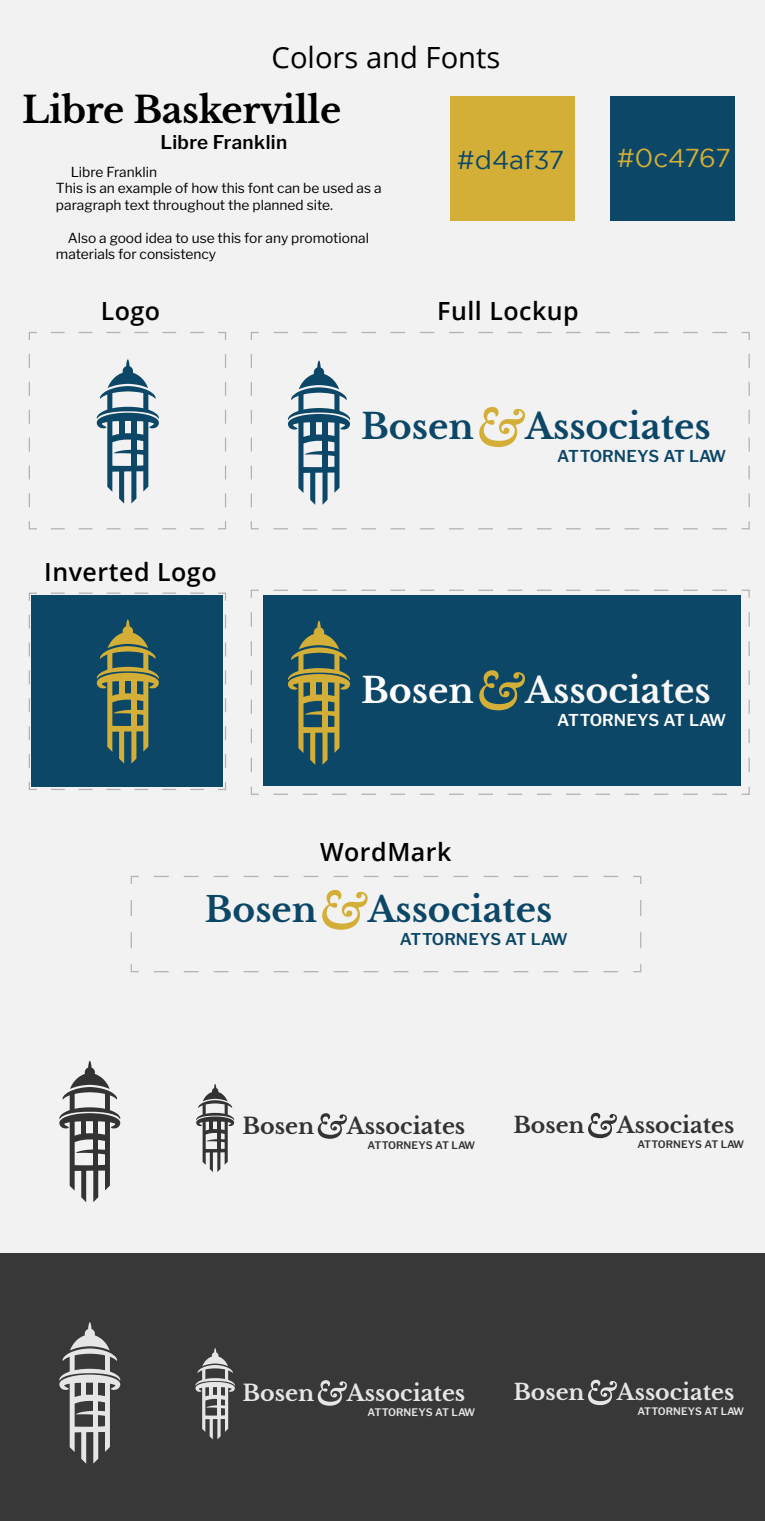
<style>
.page{position:relative;width:765px;height:1521px;background:#fff}
.page>*{position:absolute;margin:0;border:0;box-sizing:border-box;transform-origin:0 0}
.t1{font:700 36.25px "Libre Baskerville";letter-spacing:-.01em;color:#000}
.t2{font:700 34.88px "Libre Baskerville";color:#0c4767}
.t3{font:700 34.88px "Libre Baskerville";color:#f9f9f9}
.t4{font:700 34.88px "Libre Baskerville";color:#fff}
.t5{font:700 34.62px "Libre Baskerville";color:#0c4767}
.t6{font:29.12px "Open Sans";color:#000}
.t7{font:25.75px "Gotham";color:#0c4767}
.t8{font:25.75px "Gotham";letter-spacing:-.02em;color:#d4af37}
.t9{font:600 25px "Open Sans";letter-spacing:.02em;color:#000}
.t10{font:700 22.25px "Libre Baskerville";color:#333}
.t11{font:700 22.25px "Libre Baskerville";color:#e6e6e6}
.t12{font:700 22px "Libre Baskerville";color:#333}
.t13{font:700 22px "Libre Baskerville";color:#e6e6e6}
.t14{font:600 18.88px "Libre Franklin";letter-spacing:.02em;color:#000}
.t15{font:600 16.25px "Libre Franklin";color:#fff}
.t16{font:600 16.25px "Libre Franklin";color:#0c4767}
.t17{font:600 16.12px "Libre Franklin";color:#0c4767}
.t18{font:13.75px/16.5px "Libre Franklin";color:#000}
.t19{font:600 10.38px "Libre Franklin";color:#333}
.t20{font:600 10.38px "Libre Franklin";color:#e6e6e6}
.t21{font:600 10.25px "Libre Franklin";color:#333}
.t22{font:600 10.25px "Libre Franklin";color:#e6e6e6}
</style>
<div class="page">
<div style="left:0;top:0;width:765px;height:1520px;background:#f2f2f2"></div>
<svg style="left:59px;top:1060px;width:61px;height:142px"></svg>
<svg style="left:196px;top:1084px;width:38px;height:87px"></svg>
<svg style="left:288px;top:360px;width:62px;height:145px"></svg>
<svg style="left:318px;top:1113px;width:29px;height:25px"></svg>
<div style="left:32px;top:595px;width:191px;height:192px;background:#0c4767"></div>
<div style="left:263px;top:595px;width:478px;height:190px;background:#0c4767"></div>
<div style="left:450px;top:96px;width:125px;height:125px;background:#d4af37"></div>
<div style="left:610px;top:96px;width:125px;height:125px;background:#0c4767"></div>
<svg style="left:741px;top:521px;width:9px;height:9px"></svg>
<svg style="left:273px;top:528px;width:454px;height:1px"></svg>
<svg style="left:250px;top:521px;width:9px;height:9px"></svg>
<svg style="left:251px;top:354px;width:1px;height:153px"></svg>
<svg style="left:250px;top:332px;width:9px;height:8px"></svg>
<svg style="left:273px;top:332px;width:454px;height:1px"></svg>
<svg style="left:741px;top:332px;width:9px;height:8px"></svg>
<svg style="left:749px;top:354px;width:1px;height:154px"></svg>
<svg style="left:740px;top:785px;width:10px;height:10px"></svg>
<svg style="left:273px;top:793px;width:454px;height:1px"></svg>
<svg style="left:250px;top:786px;width:9px;height:9px"></svg>
<svg style="left:251px;top:612px;width:1px;height:160px"></svg>
<svg style="left:250px;top:589px;width:9px;height:9px"></svg>
<svg style="left:273px;top:589px;width:454px;height:2px"></svg>
<svg style="left:741px;top:589px;width:9px;height:9px"></svg>
<svg style="left:749px;top:612px;width:1px;height:161px"></svg>
<svg style="left:218px;top:521px;width:9px;height:9px"></svg>
<svg style="left:50px;top:528px;width:154px;height:1px"></svg>
<svg style="left:28px;top:521px;width:9px;height:9px"></svg>
<svg style="left:29px;top:354px;width:1px;height:153px"></svg>
<svg style="left:28px;top:332px;width:9px;height:8px"></svg>
<svg style="left:51px;top:332px;width:153px;height:1px"></svg>
<svg style="left:218px;top:332px;width:9px;height:8px"></svg>
<svg style="left:225px;top:354px;width:1px;height:154px"></svg>
<svg style="left:50px;top:788px;width:154px;height:2px"></svg>
<svg style="left:28px;top:780px;width:9px;height:10px"></svg>
<svg style="left:28px;top:592px;width:9px;height:176px"></svg>
<svg style="left:51px;top:592px;width:153px;height:1px"></svg>
<svg style="left:218px;top:592px;width:9px;height:9px"></svg>
<svg style="left:218px;top:614px;width:9px;height:176px"></svg>
<svg style="left:633px;top:964px;width:9px;height:8px"></svg>
<svg style="left:153px;top:971px;width:465px;height:1px"></svg>
<svg style="left:130px;top:964px;width:9px;height:8px"></svg>
<svg style="left:131px;top:900px;width:1px;height:48px"></svg>
<svg style="left:130px;top:875px;width:9px;height:9px"></svg>
<svg style="left:154px;top:875px;width:465px;height:2px"></svg>
<svg style="left:633px;top:875px;width:9px;height:9px"></svg>
<svg style="left:640px;top:900px;width:1px;height:48px"></svg>
<div style="left:0;top:1252px;width:765px;height:268px;background:#383838"></div>
<svg style="left:322px;top:889px;width:46px;height:40px"></svg>
<svg style="left:588px;top:1112px;width:29px;height:26px"></svg>
<svg style="left:479px;top:670px;width:46px;height:40px"></svg>
<svg style="left:479px;top:407px;width:46px;height:40px"></svg>
<svg style="left:318px;top:1380px;width:29px;height:25px"></svg>
<svg style="left:588px;top:1379px;width:29px;height:25px"></svg>
<svg style="left:97px;top:359px;width:62px;height:144px"></svg>
<svg style="left:288px;top:620px;width:62px;height:145px"></svg>
<svg style="left:97px;top:619px;width:62px;height:144px"></svg>
<svg style="left:59px;top:1322px;width:61px;height:141px"></svg>
<svg style="left:195px;top:1348px;width:40px;height:91px"></svg>
<h3 class="t6" style="left:272px;top:37px;width:230px">Colors and Fonts</h3>
<h1 class="t1" style="left:22px;top:88px;width:321px">Libre Baskerville</h1>
<h3 class="t14" style="left:160px;top:127px;width:128px">Libre Franklin</h3>
<p class="t18" style="left:56px;top:162px;width:327px;text-indent:15px">Libre Franklin<br>This is an example of how this font can be used as a paragraph text throughout the planned site.</p>
<p class="t18" style="left:56px;top:228px;width:315px;text-indent:12px">Also a good idea to use this for any promotional materials for consistency</p>
<h3 class="t7" style="left:457px;top:146px;width:109px">#d4af37</h3>
<h3 class="t8" style="left:617px;top:144px;width:115px">#0c4767</h3>
<h3 class="t9" style="left:101px;top:294px;width:61px">Logo</h3>
<h3 class="t9" style="left:437px;top:294px;width:143px">Full Lockup</h3>
<h3 class="t9" style="left:44px;top:555px;width:174px">Inverted Logo</h3>
<h2 class="t2" style="left:361px;top:405px;width:114px">Bosen</h2>
<h2 class="t2" style="left:525px;top:405px;width:187px">Associates</h2>
<p class="t16" style="left:557px;top:443px;width:171px">ATTORNEYS AT LAW</p>
<h2 class="t4" style="left:361px;top:668px;width:114px">Bosen</h2>
<h2 class="t3" style="left:525px;top:668px;width:187px">Associates</h2>
<p class="t15" style="left:557px;top:707px;width:171px">ATTORNEYS AT LAW</p>
<h3 class="t9" style="left:320px;top:834px;width:133px">WordMark</h3>
<h3 class="t5" style="left:205px;top:888px;width:113px">Bosen</h3>
<h3 class="t5" style="left:368px;top:888px;width:186px">Associates</h3>
<p class="t17" style="left:400px;top:926px;width:169px">ATTORNEYS AT LAW</p>
<h3 class="t10" style="left:242px;top:1112px;width:73px">Bosen</h3>
<h3 class="t10" style="left:347px;top:1112px;width:120px">Associates</h3>
<p class="t19" style="left:368px;top:1136px;width:109px">ATTORNEYS AT LAW</p>
<h3 class="t12" style="left:513px;top:1111px;width:73px">Bosen</h3>
<h3 class="t12" style="left:617px;top:1111px;width:119px">Associates</h3>
<p class="t21" style="left:637px;top:1135px;width:108px">ATTORNEYS AT LAW</p>
<h3 class="t11" style="left:242px;top:1378px;width:73px">Bosen</h3>
<h3 class="t11" style="left:347px;top:1378px;width:120px">Associates</h3>
<p class="t20" style="left:368px;top:1403px;width:109px">ATTORNEYS AT LAW</p>
<h3 class="t13" style="left:513px;top:1378px;width:73px">Bosen</h3>
<h3 class="t13" style="left:617px;top:1378px;width:119px">Associates</h3>
<p class="t22" style="left:637px;top:1402px;width:108px">ATTORNEYS AT LAW</p>
</div>
